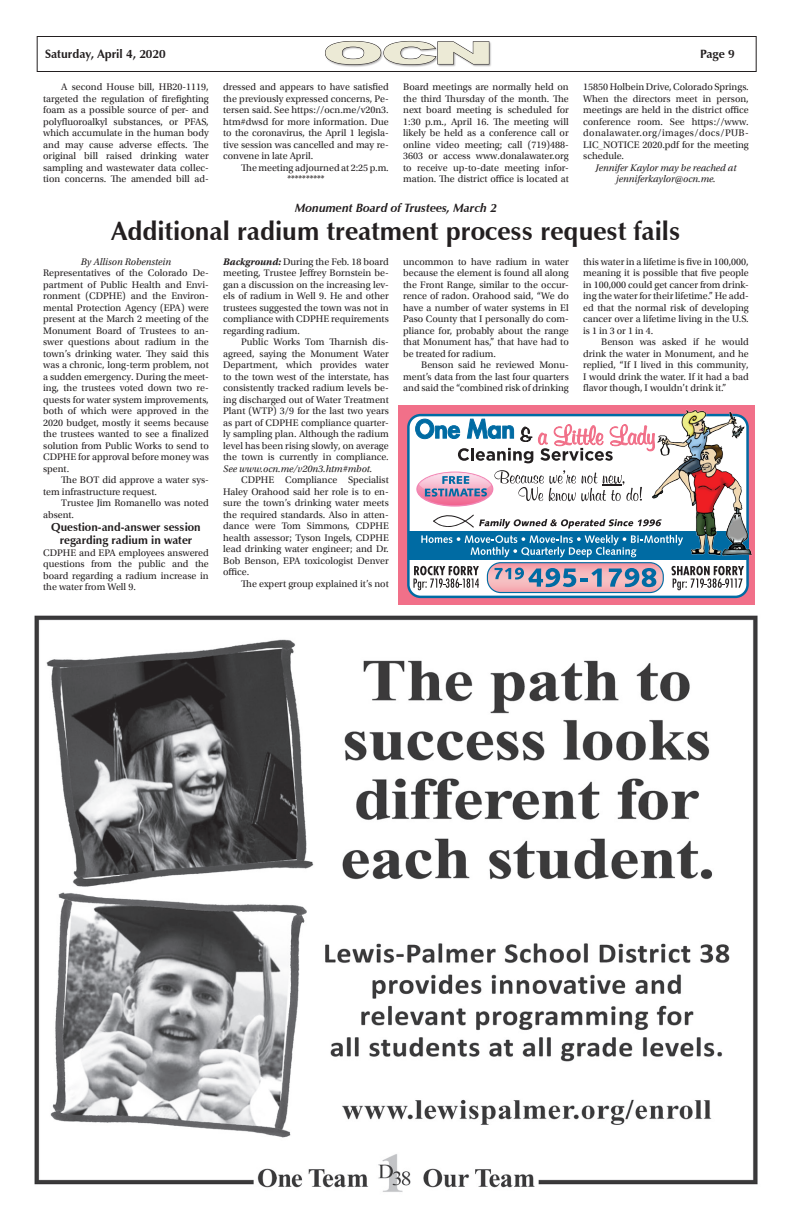
<style>
.page{position:relative;width:792px;height:1224px;background:#fff}
.page>*{position:absolute;margin:0;border:0;box-sizing:border-box;transform-origin:0 0}
.t1{font:900 30.9px "Arial";color:#ecead6;scale:2.41 1}
.BP{font:700 26px "Zapf Humanist 601 BT";color:#231f20}
.BP-2{font:italic 700 12px "Zapf Humanist 601 BT";color:#231f20}
.t2{font:700 12px "Zapf Humanist 601 BT";color:#231f20}
.BP-3{font:700 11.5px/13.2px "Zapf Humanist 601 BT";color:#231f20;text-align:center}
.IP{font:10px/11.5px "Utopia Std";color:#231f20;text-align:justify}
.BP-4{font:10px/11.5px "Utopia Std";color:#231f20;text-align:justify}
.BP-5{font:italic 10px "Utopia Std";color:#231f20}
.s1{font-weight:700;font-style:italic}
.s2{font-style:italic}
</style>
<div class="page">
<div style="left:37px;top:36px;width:720px;height:36px;border:1px solid #231f20"></div>
<div style="left:324px;top:41px;width:168px;height:27px;background:#231f20;opacity:.4"></div>
<svg style="left:325px;top:41px;width:164px;height:24px"></svg>
<div style="left:398px;top:405px;width:357px;height:200px;background:#f17089"></div>
<svg style="left:407px;top:415px;width:342px;height:183px;fill:#fff"></svg>
<div style="left:409px;top:531px;width:339px;height:29px;background:#006ba3"></div>
<svg style="left:415px;top:413px;width:234px;height:50px"></svg>
<div style="left:487px;top:562px;width:177px;height:31px;border:1px solid #006ba3;border-radius:13px"></div>
<svg style="left:487px;top:563px;width:176px;height:30px"></svg>
<svg style="left:413px;top:566px;width:66px;height:24px"></svg>
<svg style="left:671px;top:566px;width:73px;height:24px"></svg>
<svg style="left:417px;top:470px;width:232px;height:87px"></svg>
<img style="left:649px;top:409px;width:103px;height:149px">
<img style="left:34px;top:615px;width:724px;height:577px">
<p class="t2" style="left:45px;top:47px;width:122px">Saturday, April 4, 2020</p>
<h1 class="t1" style="left:322px;top:30px;width:73px">OCN</h1>
<p class="t2" style="left:700px;top:47px;width:36px">Page 9</p>
<p class="IP" style="left:43px;top:81px;width:167px;text-indent:18px">A second House bill, HB20-1119, targeted the regulation of firefighting foam as a possible source of per- and polyfluoroalkyl substances, or PFAS, which accumulate in the human body and may cause adverse effects. The original bill raised drinking water sampling and wastewater data collec&shy;tion concerns. The amended bill ad-</p>
<p class="IP" style="left:223px;top:81px;width:167px">dressed and appears to have satisfied the previously expressed concerns, Pe&shy;tersen said. See https://ocn.me/v20n3. htm#dwsd for more information. Due to the coronavirus, the April 1 legisla&shy;tive session was cancelled and may re&shy;convene in late April.</p>
<p class="IP" style="left:241px;top:162px;width:149px">The meeting adjourned at 2:25 p.m.</p>
<p class="BP-4" style="left:287px;top:173px;width:39px">**********</p>
<p class="BP-4" style="left:403px;top:81px;width:167px">Board meetings are normally held on the third Thursday of the month. The next board meeting is scheduled for 1:30 p.m., April 16. The meeting will likely be held as a conference call or online video meeting; call (719)488- 3603 or access www.donalawater.org to receive up-to-date meeting infor&shy;mation. The district office is located at</p>
<p class="BP-4" style="left:583px;top:81px;width:167px">15850 Holbein Drive, Colorado Springs.<br>When the directors meet in person, meetings are held in the district office conference room. See https://www. donalawater.org/images/docs/PUB-LIC_NOTICE 2020.pdf for the meeting schedule.</p>
<p class="BP-5" style="left:596px;top:162px;width:142px">Jennifer Kaylor may be reached at</p>
<p class="BP-5" style="left:616px;top:173px;width:101px">jenniferkaylor@ocn.me.</p>
<p class="BP-2" style="left:295px;top:200px;width:203px">Monument Board of Trustees, March 2</p>
<p class="BP" style="left:112px;top:215px;width:570px">Additional radium treatment process request fails</p>
<p class="BP-5" style="left:81px;top:256px;width:92px">By Allison Robenstein</p>
<p class="BP-4" style="left:43px;top:267px;width:167px">Representatives of the Colorado De&shy;partment of Public Health and Envi&shy;ronment (CDPHE) and the Environ&shy;mental Protection Agency (EPA) were present at the March 2 meeting of the Monument Board of Trustees to an&shy;swer questions about radium in the town’s drinking water. They said this was a chronic, long-term problem, not a sudden emergency. During the meet&shy;ing, the trustees voted down two re&shy;quests for water system improvements, both of which were approved in the 2020 budget, mostly it seems because the trustees wanted to see a finalized solution from Public Works to send to CDPHE for approval before money was spent.</p>
<p class="IP" style="left:43px;top:474px;width:167px;text-indent:18px">The BOT did approve a water sys&shy;tem infrastructure request.</p>
<p class="IP" style="left:43px;top:497px;width:167px;text-indent:18px">Trustee Jim Romanello was noted absent.</p>
<p class="BP-3" style="left:51px;top:520px;width:151px">Question-and-answer session regarding radium in water</p>
<p class="BP-4" style="left:43px;top:547px;width:167px">CDPHE and EPA employees answered questions from the public and the board regarding a radium increase in the water from Well 9.</p>
<p class="BP-4" style="left:223px;top:256px;width:167px"><span class="s1">Background:</span> During the Feb. 18 board meeting, Trustee Jeffrey Bornstein be&shy;gan a discussion on the increasing lev&shy;els of radium in Well 9. He and other trustees suggested the town was not in compliance with CDPHE requirements regarding radium.</p>
<p class="IP" style="left:223px;top:336px;width:167px;text-indent:18px">Public Works Tom Tharnish dis&shy;agreed, saying the Monument Water Department, which provides water to the town west of the interstate, has consistently tracked radium levels be&shy;ing discharged out of Water Treatment Plant (WTP) 3/9 for the last two years as part of CDPHE compliance quarter&shy;ly sampling plan. Although the radium level has been rising slowly, on average the town is currently in compliance.<br><span class="s2">See www.ocn.me/v20n3.htm#mbot.</span></p>
<p class="IP" style="left:223px;top:474px;width:167px;text-indent:18px">CDPHE Compliance Specialist Haley Orahood said her role is to en&shy;sure the town’s drinking water meets the required standards. Also in atten&shy;dance were Tom Simmons, CDPHE health assessor; Tyson Ingels, CDPHE lead drinking water engineer; and Dr.<br>Bob Benson, EPA toxicologist Denver office.</p>
<p class="IP" style="left:241px;top:578px;width:149px">The expert group explained it’s not</p>
<p class="IP" style="left:403px;top:256px;width:167px">uncommon to have radium in water because the element is found all along the Front Range, similar to the occur&shy;rence of radon. Orahood said, “We do have a number of water systems in El Paso County that I personally do com&shy;pliance for, probably about the range that Monument has,” that have had to be treated for radium.</p>
<p class="IP" style="left:403px;top:359px;width:167px;text-indent:18px">Benson said he reviewed Monu&shy;ment’s data from the last four quarters and said the “combined risk of drinking</p>
<p class="IP" style="left:583px;top:256px;width:167px">this water in a lifetime is five in 100,000, meaning it is possible that five people in 100,000 could get cancer from drink&shy;ing the water for their lifetime.” He add&shy;ed that the normal risk of developing cancer over a lifetime living in the U.S. is 1 in 3 or 1 in 4.</p>
<p class="IP" style="left:583px;top:336px;width:167px;text-indent:18px">Benson was asked if he would drink the water in Monument, and he replied, “If I lived in this community, I would drink the water. If it had a bad flavor though, I wouldn’t drink it.”</p>
</div>
